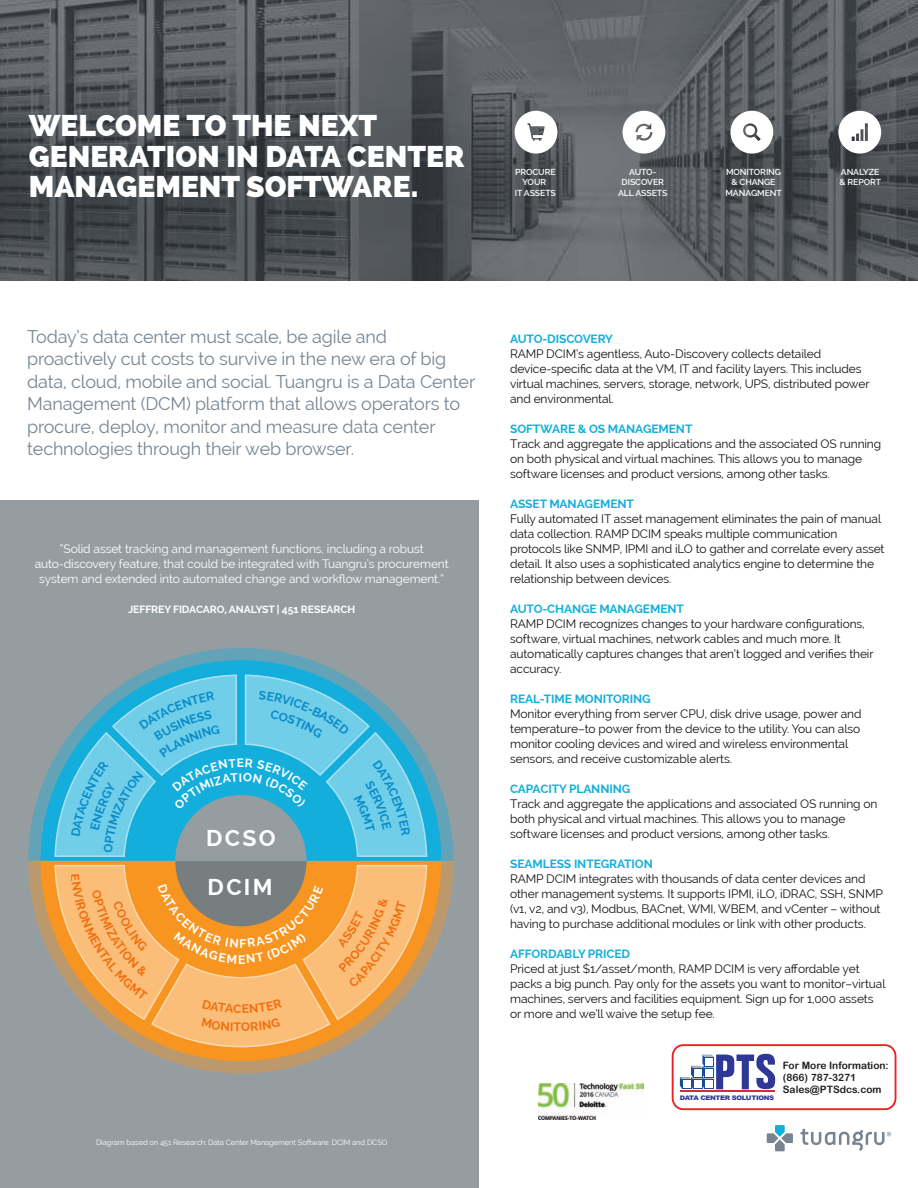
<style>
.page{position:relative;width:918px;height:1188px;background:#fff}
.page>*{position:absolute;margin:0;border:0;box-sizing:border-box;transform-origin:0 0}
.t1{font:800 30px/30.6px "Raleway";color:#fff}
.t2{font:700 22.8px/48.6px "Raleway";letter-spacing:.1em;color:#fff}
.t3{font:18px/22.5px "Raleway";letter-spacing:-.01em;color:#788591}
.t4{font:12px/15px "Raleway";letter-spacing:-.01em;color:#151314}
.t5{font:12px/15px "Raleway";letter-spacing:-.01em;color:#fff;text-align:center}
.t6{font:700 12px "Raleway";letter-spacing:-.01em;color:#13afdb}
.t7{font:700 10.5px "Raleway";letter-spacing:-.01em;color:#fff}
.t8{font:10.2px/12.1px "Arial Rounded MT Bold";color:#231f20}
.t9{font:600 8.7px/10.5px "Raleway";letter-spacing:-.01em;color:#fff;text-align:center}
.t10{font:7.5px "Raleway";letter-spacing:-.01em;color:#fff}
.t11{font:900 6.3px "Arial";letter-spacing:-.05em;color:#2f3896;scale:1.11 1}
</style>
<div class="page">
<div style="left:0;top:501px;width:479px;height:687px;background:#969da1"></div>
<svg style="left:767px;top:1125px;width:26px;height:26px"></svg>
<svg style="left:800px;top:1129px;width:91px;height:22px"></svg>
<img style="left:0;top:0;width:918px;height:280px">
<svg style="left:28px;top:861px;width:426px;height:212px"></svg>
<svg style="left:28px;top:648px;width:426px;height:213px"></svg>
<img style="left:539px;top:1083px;width:105px;height:36px">
<svg style="left:838px;top:111px;width:43px;height:43px"></svg>
<svg style="left:730px;top:111px;width:43px;height:43px"></svg>
<svg style="left:623px;top:111px;width:42px;height:43px"></svg>
<svg style="left:515px;top:111px;width:42px;height:43px"></svg>
<svg style="left:680px;top:1054px;width:95px;height:36px"></svg>
<hr style="left:680px;top:1091px;width:95px;height:1px;background:#cc303f">
<div style="left:672px;top:1044px;width:224px;height:66px;border:2px solid #ee1d23;border-radius:11px"></div>
<svg style="left:55px;top:675px;width:372px;height:372px;background:#9db09b"></svg>
<h1 class="t1" style="left:29px;top:111px;width:437px">WELCOME TO THE NEXT<br>GENERATION IN DATA CENTER<br>MANAGEMENT SOFTWARE.</h1>
<p class="t9" style="left:515px;top:167px;width:43px">PROCURE<br>YOUR<br>IT ASSETS</p>
<p class="t9" style="left:618px;top:167px;width:51px">AUTO-<br>DISCOVER<br>ALL ASSETS</p>
<p class="t9" style="left:725px;top:167px;width:58px">MONITORING &amp; CHANGE<br>MANAGMENT</p>
<p class="t9" style="left:839px;top:167px;width:43px;text-align:left">ANALYZE &amp; REPORT</p>
<p class="t3" style="left:27px;top:325px;width:450px">Today’s data center must scale, be agile and proactively cut costs to survive in the new era of big data, cloud, mobile and social. Tuangru is a Data Center Management (DCM) platform that allows operators to procure, deploy, monitor and measure data center technologies through their web browser.</p>
<p class="t5" style="left:35px;top:542px;width:415px">“Solid asset tracking and management functions, including a robust auto-discovery feature, that could be integrated with Tuangru’s procurement system and extended into automated change and workflow management.”</p>
<p class="t7" style="left:128px;top:604px;width:229px">JEFFREY FIDACARO, ANALYST | 451 RESEARCH</p>
<h2 class="t2" style="left:206px;top:814px;width:71px">DCSO<br>DCIM</h2>
<p class="t10" style="left:96px;top:1138px;width:293px">Diagram based on 451 Research: Data Center Management Software: DCIM and DCSO</p>
<p class="t6" style="left:510px;top:332px;width:104px">AUTO-DISCOVERY</p>
<p class="t4" style="left:510px;top:346px;width:361px">RAMP DCIM’s agentless, Auto-Discovery collects detailed device-specific data at the VM, IT and facility layers. This includes virtual machines, servers, storage, network, UPS, distributed power and environmental.</p>
<p class="t6" style="left:510px;top:422px;width:184px">SOFTWARE &amp; OS MANAGEMENT</p>
<p class="t4" style="left:510px;top:436px;width:373px">Track and aggregate the applications and the associated OS running on both physical and virtual machines. This allows you to manage software licenses and product versions, among other tasks.</p>
<p class="t6" style="left:510px;top:497px;width:125px">ASSET MANAGEMENT</p>
<p class="t4" style="left:510px;top:511px;width:376px">Fully automated IT asset management eliminates the pain of manual data collection. RAMP DCIM speaks multiple communication protocols like SNMP, IPMI and iLO to gather and correlate every asset detail. It also uses a sophisticated analytics engine to determine the relationship between devices.</p>
<p class="t6" style="left:510px;top:602px;width:175px">AUTO-CHANGE MANAGEMENT</p>
<p class="t4" style="left:510px;top:616px;width:365px">RAMP DCIM recognizes changes to your hardware configurations, software, virtual machines, network cables and much more. It automatically captures changes that aren’t logged and verifies their accuracy.</p>
<p class="t6" style="left:510px;top:692px;width:142px">REAL-TIME MONITORING</p>
<p class="t4" style="left:510px;top:706px;width:353px">Monitor everything from server CPU, disk drive usage, power and temperature–to power from the device to the utility. You can also monitor cooling devices and wired and wireless environmental sensors, and receive customizable alerts.</p>
<p class="t6" style="left:510px;top:782px;width:122px">CAPACITY PLANNING</p>
<p class="t4" style="left:510px;top:796px;width:369px">Track and aggregate the applications and associated OS running on both physical and virtual machines. This allows you to manage software licenses and product versions, among other tasks.</p>
<p class="t6" style="left:510px;top:857px;width:144px">SEAMLESS INTEGRATION</p>
<p class="t4" style="left:510px;top:871px;width:374px">RAMP DCIM integrates with thousands of data center devices and other management systems. It supports IPMI, iLO, iDRAC, SSH, SNMP (v1, v2, and v3), Modbus, BACnet, WMI, WBEM, and vCenter – without having to purchase additional modules or link with other products.</p>
<p class="t6" style="left:510px;top:947px;width:122px">AFFORDABLY PRICED</p>
<p class="t4" style="left:510px;top:961px;width:377px">Priced at just $1/asset/month, RAMP DCIM is very affordable yet packs a big punch. Pay only for the assets you want to monitor–virtual machines, servers and facilities equipment. Sign up for 1,000 assets or more and we’ll waive the setup fee.</p>
<p class="t11" style="left:680px;top:1093px;width:86px">DATA CENTER SOLUTIONS</p>
<p class="t8" style="left:783px;top:1059px;width:107px">For More Information: (866) 787-3271<br>Sales@PTSdcs.com</p>
</div>
